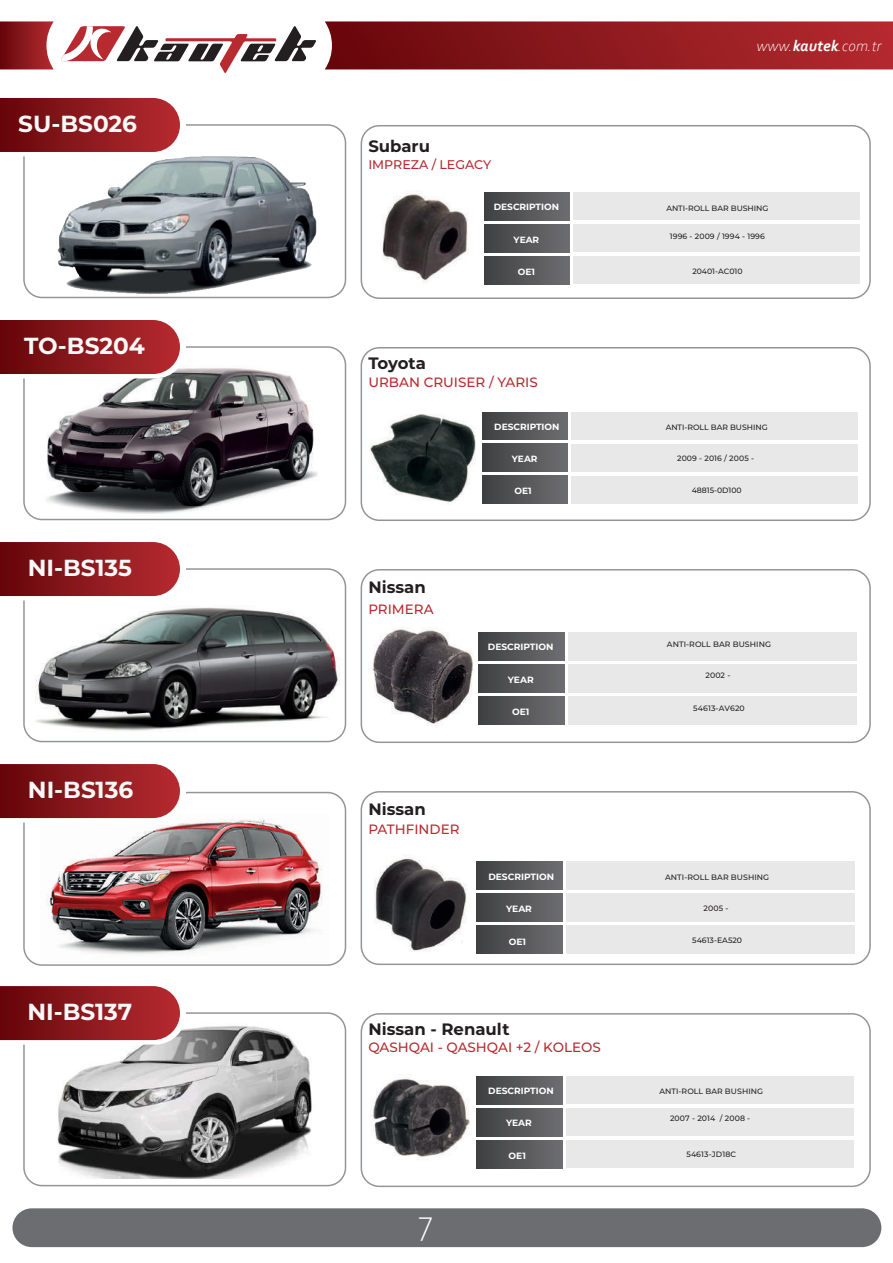
<style>
.page{position:relative;width:893px;height:1263px;background:#fff}
.page>*{position:absolute;margin:0;border:0;box-sizing:border-box;transform-origin:0 0}
.t1{font:300 36.6px "Corbel";color:#fff}
.t2{font:700 23.25px "Montserrat";color:#f7f8f7}
.t3{font:700 16.5px "Montserrat";color:#231f20}
.t4{font:italic 300 15.9px "Corbel";color:#fff}
.t5{font:500 13.5px "Montserrat";color:#b72a30}
.t6{font:500 12.6px "Montserrat";color:#b72a30}
.t7{font:700 9.15px "Montserrat";color:#fff}
.t8{font:700 9px "Montserrat";color:#fff}
.t9{font:500 7.8px "Montserrat";letter-spacing:.01em;color:#231f20}
.s1{font-weight:700}
</style>
<div class="page">
<img style="left:57px;top:1026px;width:255px;height:152px">
<img style="left:374px;top:855px;width:93px;height:97px">
<img style="left:46px;top:819px;width:277px;height:135px">
<img style="left:46px;top:368px;width:272px;height:145px">
<img style="left:40px;top:156px;width:290px;height:143px">
<svg style="left:325px;top:21px;width:568px;height:48px;background:#901d22"></svg>
<svg style="left:0;top:21px;width:54px;height:48px;background:#952f33"></svg>
<svg style="left:61px;top:26px;width:255px;height:47px"></svg>
<div style="left:12px;top:1208px;width:869px;height:39px;background:#6c6d70;border-radius:19px"></div>
<div style="left:23px;top:124px;width:323px;height:174px;border:2px solid #939598;border-radius:18px"></div>
<div style="left:361px;top:125px;width:510px;height:174px;border:2px solid #939598;border-radius:18px"></div>
<svg style="left:0;top:98px;width:186px;height:58px;background:#9a3539"></svg>
<div style="left:23px;top:346px;width:323px;height:174px;border:2px solid #939598;border-radius:18px"></div>
<div style="left:361px;top:347px;width:510px;height:174px;border:2px solid #939598;border-radius:18px"></div>
<div style="left:23px;top:568px;width:323px;height:174px;border:2px solid #939598;border-radius:18px"></div>
<div style="left:23px;top:792px;width:323px;height:174px;border:2px solid #939598;border-radius:18px"></div>
<div style="left:361px;top:569px;width:510px;height:174px;border:2px solid #939598;border-radius:18px"></div>
<svg style="left:0;top:542px;width:186px;height:58px;background:#9a3539"></svg>
<div style="left:361px;top:791px;width:510px;height:174px;border:2px solid #939598;border-radius:18px"></div>
<svg style="left:0;top:764px;width:186px;height:58px;background:#9a3539"></svg>
<div style="left:23px;top:1012px;width:323px;height:174px;border:2px solid #939598;border-radius:18px"></div>
<div style="left:361px;top:1013px;width:510px;height:174px;border:2px solid #939598;border-radius:18px"></div>
<svg style="left:0;top:986px;width:186px;height:58px;background:#993438"></svg>
<div style="left:484px;top:192px;width:85px;height:28px;background:linear-gradient(to right,#3f4041,#6d6d71)"></div>
<div style="left:484px;top:224px;width:85px;height:28px;background:linear-gradient(to right,#3f4041,#6d6d71)"></div>
<div style="left:484px;top:256px;width:85px;height:28px;background:linear-gradient(to right,#3f4041,#6d6d71)"></div>
<div style="left:573px;top:192px;width:286px;height:28px;background:#e8e8e9"></div>
<div style="left:573px;top:224px;width:286px;height:28px;background:#e8e8e9"></div>
<div style="left:573px;top:256px;width:286px;height:28px;background:#e8e8e9"></div>
<div style="left:483px;top:412px;width:85px;height:28px;background:linear-gradient(to right,#3f4041,#6e6e71)"></div>
<div style="left:483px;top:444px;width:85px;height:28px;background:linear-gradient(to right,#3f4041,#6e6e71)"></div>
<div style="left:483px;top:476px;width:85px;height:28px;background:linear-gradient(to right,#3f4041,#6e6e71)"></div>
<div style="left:572px;top:412px;width:286px;height:28px;background:#e8e8e9"></div>
<div style="left:572px;top:444px;width:286px;height:28px;background:#e8e8e9"></div>
<div style="left:572px;top:476px;width:286px;height:28px;background:#e8e8e9"></div>
<div style="left:478px;top:632px;width:86px;height:28px;background:linear-gradient(to right,#3f4041,#6d6d71)"></div>
<div style="left:478px;top:664px;width:86px;height:28px;background:linear-gradient(to right,#3f4041,#6d6d71)"></div>
<div style="left:478px;top:696px;width:86px;height:28px;background:linear-gradient(to right,#3f4041,#6d6d71)"></div>
<div style="left:568px;top:632px;width:288px;height:28px;background:#e8e8e9"></div>
<div style="left:568px;top:664px;width:288px;height:28px;background:#e8e8e9"></div>
<div style="left:568px;top:696px;width:288px;height:28px;background:#e8e8e9"></div>
<div style="left:477px;top:861px;width:86px;height:29px;background:linear-gradient(to right,#3f4041,#6d6d71)"></div>
<div style="left:477px;top:894px;width:86px;height:28px;background:linear-gradient(to right,#3f4041,#6d6d71)"></div>
<div style="left:477px;top:926px;width:86px;height:28px;background:linear-gradient(to right,#3f4041,#6d6d71)"></div>
<div style="left:567px;top:861px;width:288px;height:29px;background:#e8e8e9"></div>
<div style="left:567px;top:894px;width:288px;height:28px;background:#e8e8e9"></div>
<div style="left:567px;top:926px;width:288px;height:28px;background:#e8e8e9"></div>
<div style="left:477px;top:1076px;width:85px;height:28px;background:linear-gradient(to right,#3f4041,#6e6e71)"></div>
<div style="left:477px;top:1108px;width:85px;height:28px;background:linear-gradient(to right,#3f4041,#6e6e71)"></div>
<div style="left:477px;top:1140px;width:85px;height:28px;background:linear-gradient(to right,#3f4041,#6e6e71)"></div>
<div style="left:566px;top:1076px;width:287px;height:28px;background:#e8e8e9"></div>
<div style="left:566px;top:1108px;width:287px;height:28px;background:#e8e8e9"></div>
<div style="left:566px;top:1140px;width:287px;height:28px;background:#e8e8e9"></div>
<svg style="left:0;top:320px;width:186px;height:58px;background:#983337"></svg>
<img style="left:381px;top:193px;width:88px;height:90px">
<img style="left:370px;top:414px;width:106px;height:89px">
<img style="left:35px;top:607px;width:307px;height:126px">
<img style="left:372px;top:628px;width:101px;height:98px">
<img style="left:370px;top:1077px;width:100px;height:83px">
<h2 class="t2" style="left:18px;top:107px;width:120px">SU-BS026</h2>
<h2 class="t2" style="left:24px;top:329px;width:122px">TO-BS204</h2>
<h2 class="t2" style="left:28px;top:551px;width:106px">NI-BS135</h2>
<h2 class="t2" style="left:28px;top:773px;width:107px">NI-BS136</h2>
<h2 class="t2" style="left:27px;top:995px;width:106px">NI-BS137</h2>
<h3 class="t3" style="left:368px;top:134px;width:63px">Subaru</h3>
<h3 class="t6" style="left:368px;top:156px;width:124px">IMPREZA / LEGACY</h3>
<h3 class="t3" style="left:368px;top:351px;width:59px">Toyota</h3>
<p class="t8" style="left:494px;top:201px;width:67px">DESCRIPTION</p>
<p class="t8" style="left:514px;top:233px;width:27px">YEAR</p>
<p class="t8" style="left:518px;top:265px;width:19px">OE1</p>
<h3 class="t5" style="left:368px;top:373px;width:171px">URBAN CRUISER / YARIS</h3>
<p class="t8" style="left:494px;top:420px;width:67px">DESCRIPTION</p>
<p class="t8" style="left:512px;top:452px;width:27px">YEAR</p>
<p class="t8" style="left:514px;top:485px;width:19px">OE1</p>
<h3 class="t3" style="left:368px;top:575px;width:59px">Nissan</h3>
<h3 class="t5" style="left:368px;top:599px;width:67px">PRIMERA</h3>
<p class="t7" style="left:488px;top:640px;width:67px">DESCRIPTION</p>
<p class="t7" style="left:508px;top:673px;width:27px">YEAR</p>
<p class="t7" style="left:512px;top:705px;width:19px">OE1</p>
<h3 class="t3" style="left:368px;top:797px;width:59px">Nissan</h3>
<h3 class="t5" style="left:368px;top:820px;width:93px">PATHFINDER</h3>
<p class="t7" style="left:488px;top:870px;width:67px">DESCRIPTION</p>
<p class="t7" style="left:506px;top:902px;width:27px">YEAR</p>
<p class="t7" style="left:509px;top:935px;width:19px">OE1</p>
<h3 class="t3" style="left:368px;top:1017px;width:143px">Nissan - Renault</h3>
<h3 class="t5" style="left:368px;top:1037px;width:234px">QASHQAI - QASHQAI +2 / KOLEOS</h3>
<h1 class="t1" style="left:419px;top:1198px;width:15px">7</h1>
<p class="t8" style="left:488px;top:1084px;width:67px">DESCRIPTION</p>
<p class="t8" style="left:506px;top:1117px;width:27px">YEAR</p>
<p class="t8" style="left:509px;top:1149px;width:19px">OE1</p>
<h3 class="t4" style="left:756px;top:36px;width:126px">www.<span class="s1">kautek</span>.com.tr</h3>
<p class="t9" style="left:666px;top:202px;width:104px">ANTI-ROLL BAR BUSHING</p>
<p class="t9" style="left:670px;top:230px;width:97px">1996 - 2009 / 1994 - 1996</p>
<p class="t9" style="left:692px;top:265px;width:52px">20401-AC010</p>
<p class="t9" style="left:666px;top:422px;width:104px">ANTI-ROLL BAR BUSHING</p>
<p class="t9" style="left:677px;top:453px;width:78px">2009 - 2016 / 2005 -</p>
<p class="t9" style="left:692px;top:485px;width:52px">48815-0D100</p>
<p class="t9" style="left:667px;top:639px;width:106px">ANTI-ROLL BAR BUSHING</p>
<p class="t9" style="left:705px;top:670px;width:26px">2002 -</p>
<p class="t9" style="left:693px;top:703px;width:53px">54613-AV620</p>
<p class="t9" style="left:665px;top:871px;width:106px">ANTI-ROLL BAR BUSHING</p>
<p class="t9" style="left:704px;top:903px;width:26px">2005 -</p>
<p class="t9" style="left:692px;top:935px;width:51px">54613-EA520</p>
<p class="t9" style="left:659px;top:1086px;width:105px">ANTI-ROLL BAR BUSHING</p>
<p class="t9" style="left:670px;top:1112px;width:82px">2007 - 2014 / 2008 -</p>
<p class="t9" style="left:686px;top:1148px;width:51px">54613-JD18C</p>
</div>
